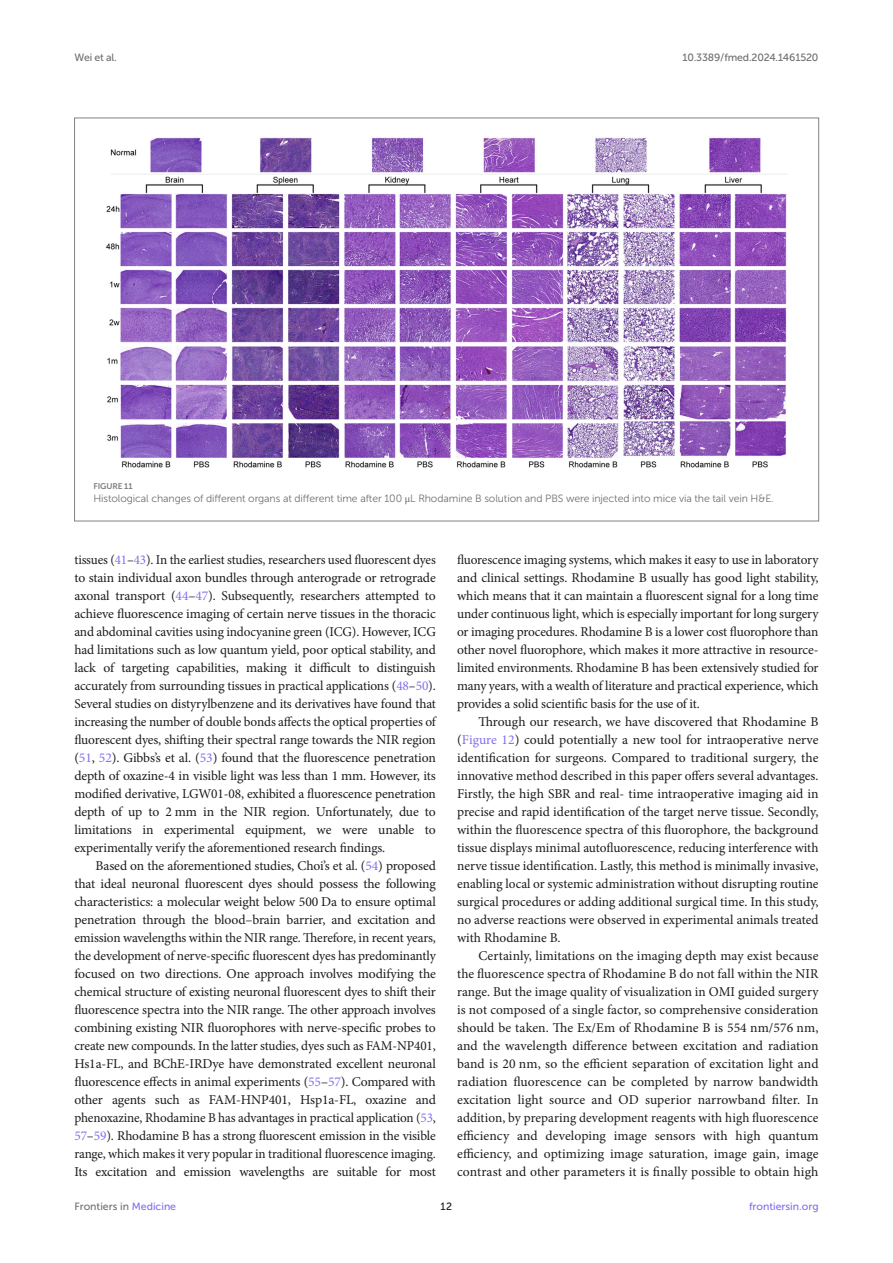
<style>
.page{position:relative;width:893px;height:1263px;background:#fff}
.page>*{position:absolute;margin:0;border:0;box-sizing:border-box;transform-origin:0 0}
.TEXT{font:13.5px/18px "Minion Pro";letter-spacing:-.01em;color:#1b1c1b;text-align:justify}
.FIG_LEG{font:10.5px "Museo Sans 300";letter-spacing:-.01em;color:#706f70}
.t1{font:10.5px "Museo Sans 500";letter-spacing:-.015em;color:#706f70}
.t2{font:10.5px "Museo Sans 500";color:#856df0}
.t3{font:10.5px "Museo Sans 500";color:#1b1c1b}
.FIG_HD{font:8.25px "Museo Sans 700";letter-spacing:-.01em;color:#7e7f7f}
.s1{font-family:"STIX General"}
.s2{color:#856df0}
</style>
<div class="page">
<img style="left:106px;top:137px;width:681px;height:331px">
<p class="t1" style="left:74px;top:51px;width:44px">Wei et al.</p>
<p class="t1" style="left:682px;top:51px;width:138px">10.3389/fmed.2024.1461520</p>
<p class="FIG_HD" style="left:93px;top:481px;width:41px">FIGURE 11</p>
<p class="FIG_LEG" style="left:93px;top:493px;width:682px">Histological changes of different organs at different time after 100 <span class="s1">μ</span>L Rhodamine B solution and PBS were injected into mice via the tail vein H&amp;E.</p>
<p class="TEXT" style="left:74px;top:551px;width:363px">tissues (<span class="s2">41</span>–<span class="s2">43</span>). In the earliest studies, researchers used fluorescent dyes to stain individual axon bundles through anterograde or retrograde axonal transport (<span class="s2">44</span>–<span class="s2">47</span>). Subsequently, researchers attempted to achieve fluorescence imaging of certain nerve tissues in the thoracic and abdominal cavities using indocyanine green (ICG). However, ICG had limitations such as low quantum yield, poor optical stability, and lack of targeting capabilities, making it difficult to distinguish accurately from surrounding tissues in practical applications (<span class="s2">48</span>–<span class="s2">50</span>).<br>Several studies on distyrylbenzene and its derivatives have found that increasing the number of double bonds affects the optical properties of fluorescent dyes, shifting their spectral range towards the NIR region (<span class="s2">51</span>, <span class="s2">52</span>). Gibbs’s et al. (<span class="s2">53</span>) found that the fluorescence penetration depth of oxazine-4 in visible light was less than 1 mm. However, its modified derivative, LGW01-08, exhibited a fluorescence penetration depth of up to 2 mm in the NIR region. Unfortunately, due to limitations in experimental equipment, we were unable to experimentally verify the aforementioned research findings.</p>
<p class="TEXT" style="left:74px;top:857px;width:363px;text-indent:21px">Based on the aforementioned studies, Choi’s et al. (<span class="s2">54</span>) proposed that ideal neuronal fluorescent dyes should possess the following characteristics: a molecular weight below 500 Da to ensure optimal penetration through the blood–brain barrier, and excitation and emission wavelengths within the NIR range. Therefore, in recent years, the development of nerve-specific fluorescent dyes has predominantly focused on two directions. One approach involves modifying the chemical structure of existing neuronal fluorescent dyes to shift their fluorescence spectra into the NIR range. The other approach involves combining existing NIR fluorophores with nerve-specific probes to create new compounds. In the latter studies, dyes such as FAM-NP401, Hs1a-FL, and BChE-IRDye have demonstrated excellent neuronal fluorescence effects in animal experiments (<span class="s2">55</span>–<span class="s2">57</span>). Compared with other agents such as FAM-HNP401, Hsp1a-FL, oxazine and phenoxazine, Rhodamine B has advantages in practical application (<span class="s2">53</span>, <span class="s2">57</span>–<span class="s2">59</span>). Rhodamine B has a strong fluorescent emission in the visible range, which makes it very popular in traditional fluorescence imaging.<br>Its excitation and emission wavelengths are suitable for most</p>
<p class="TEXT" style="left:457px;top:551px;width:363px">fluorescence imaging systems, which makes it easy to use in laboratory and clinical settings. Rhodamine B usually has good light stability, which means that it can maintain a fluorescent signal for a long time under continuous light, which is especially important for long surgery or imaging procedures. Rhodamine B is a lower cost fluorophore than other novel fluorophore, which makes it more attractive in resource&shy;limited environments. Rhodamine B has been extensively studied for many years, with a wealth of literature and practical experience, which provides a solid scientific basis for the use of it.</p>
<p class="TEXT" style="left:457px;top:713px;width:363px;text-indent:21px">Through our research, we have discovered that Rhodamine B (<span class="s2">Figure 12</span>) could potentially a new tool for intraoperative nerve identification for surgeons. Compared to traditional surgery, the innovative method described in this paper offers several advantages.<br>Firstly, the high SBR and real- time intraoperative imaging aid in precise and rapid identification of the target nerve tissue. Secondly, within the fluorescence spectra of this fluorophore, the background tissue displays minimal autofluorescence, reducing interference with nerve tissue identification. Lastly, this method is minimally invasive, enabling local or systemic administration without disrupting routine surgical procedures or adding additional surgical time. In this study, no adverse reactions were observed in experimental animals treated with Rhodamine B.</p>
<p class="TEXT" style="left:457px;top:947px;width:363px;text-indent:21px">Certainly, limitations on the imaging depth may exist because the fluorescence spectra of Rhodamine B do not fall within the NIR range. But the image quality of visualization in OMI guided surgery is not composed of a single factor, so comprehensive consideration should be taken. The Ex/Em of Rhodamine B is 554 nm/576 nm, and the wavelength difference between excitation and radiation band is 20 nm, so the efficient separation of excitation light and radiation fluorescence can be completed by narrow bandwidth excitation light source and OD superior narrowband filter. In addition, by preparing development reagents with high fluorescence efficiency and developing image sensors with high quantum efficiency, and optimizing image saturation, image gain, image contrast and other parameters it is finally possible to obtain high</p>
<p class="t1" style="left:74px;top:1200px;width:103px">Frontiers in <span class="s2">Medicine</span></p>
<p class="t3" style="left:441px;top:1200px;width:13px">12</p>
<p class="t2" style="left:749px;top:1200px;width:71px">frontiersin.org</p>
</div>
